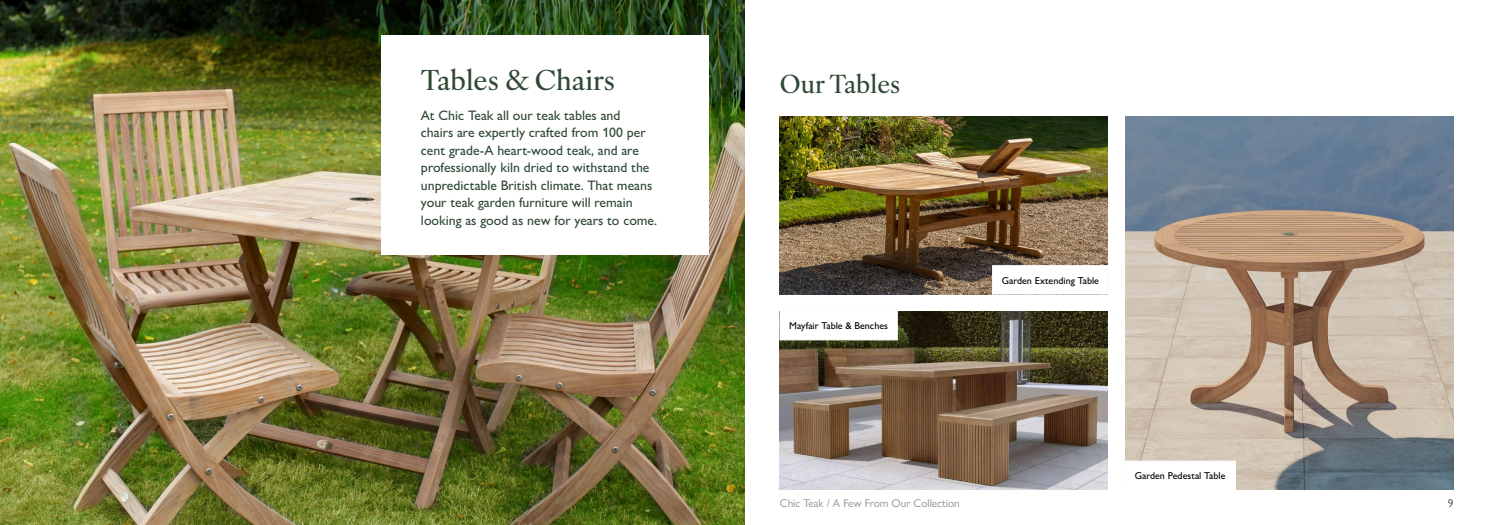
<style>
.page{position:relative;width:1489px;height:525px;background:#fff}
.page>*{position:absolute;margin:0;border:0;box-sizing:border-box;transform-origin:0 0}
.t1{font:500 27.5px "Ivy Ora Text";color:#2e4834}
.t2{font:500 25px "Ivy Ora Text";color:#2e4834}
.t3{font:500 13.75px/17.5px "Gill Sans Nova";color:#2e4834}
.t4{font:11.25px "Gill Sans Nova";color:#8b9385}
.t5{font:11.25px "Gill Sans Nova";color:#2e4834}
.t6{font:500 10px "Gill Sans Nova";color:#000}
</style>
<div class="page">
<img style="left:0;top:0;width:744px;height:524px">
<img style="left:780px;top:311px;width:327px;height:178px">
<img style="left:780px;top:116px;width:327px;height:178px">
<img style="left:1125px;top:116px;width:328px;height:373px">
<div style="left:381px;top:35px;width:328px;height:220px;background:#fff"></div>
<div style="left:992px;top:265px;width:116px;height:29px;background:#fff;border:1px solid #fff"></div>
<div style="left:1125px;top:460px;width:110px;height:29px;background:#fff;border:1px solid #fff"></div>
<div style="left:779px;top:311px;width:118px;height:29px;background:#fff"></div>
<h1 class="t1" style="left:421px;top:58px;width:195px">Tables &amp; Chairs</h1>
<h2 class="t2" style="left:780px;top:64px;width:122px">Our Tables</h2>
<p class="t3" style="left:421px;top:106px;width:238px">At Chic Teak all our teak tables and<br>chairs are expertly crafted from 100 per cent grade-A heart-wood teak, and are professionally kiln dried to withstand the unpredictable British climate. That means your teak garden furniture will remain looking as good as new for years to come.</p>
<p class="t6" style="left:789px;top:319px;width:100px">Mayfair Table &amp; Benches</p>
<p class="t6" style="left:1001px;top:274px;width:99px">Garden Extending Table</p>
<p class="t6" style="left:1134px;top:469px;width:92px">Garden Pedestal Table</p>
<p class="t4" style="left:780px;top:496px;width:181px">Chic Teak / A Few From Our Collection</p>
<p class="t5" style="left:1447px;top:496px;width:7px">9</p>
</div>
